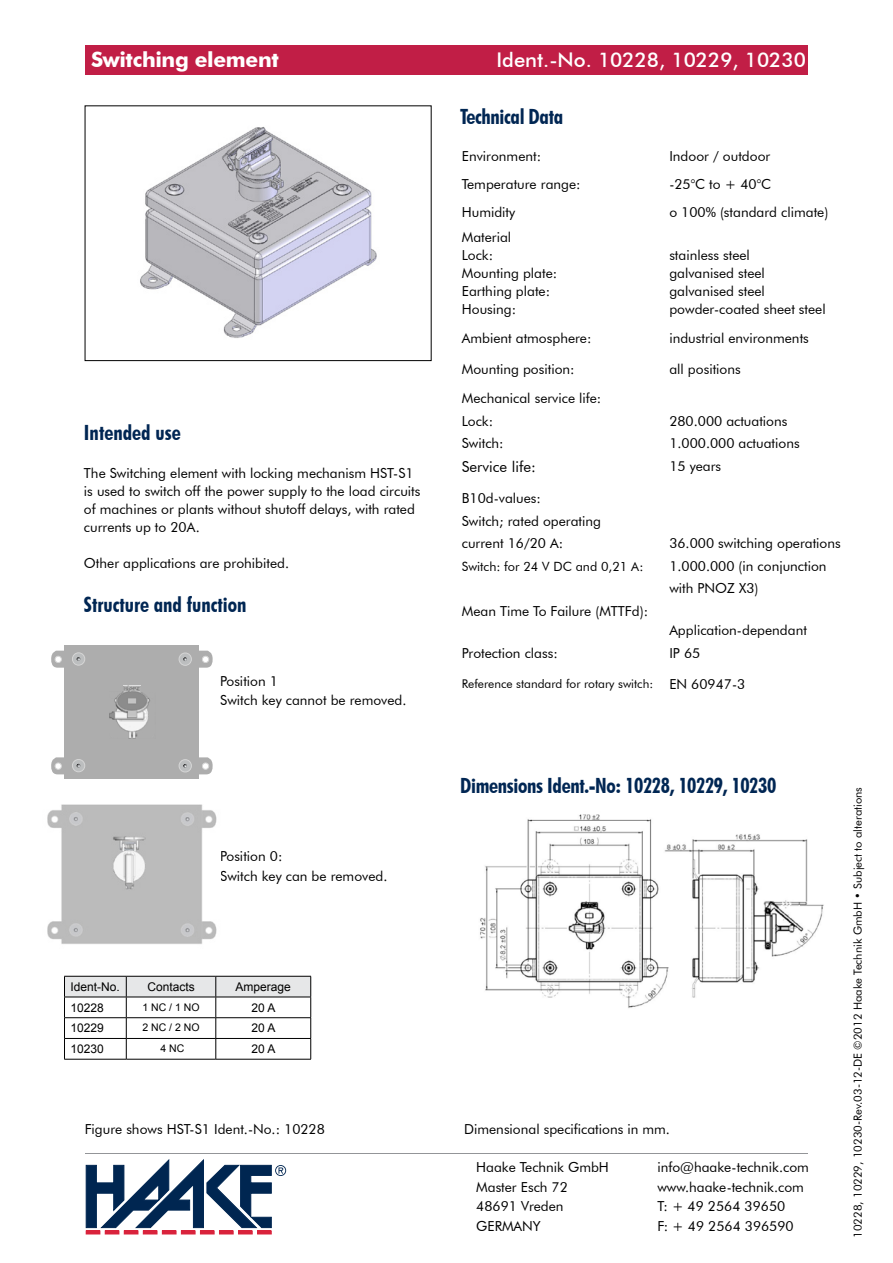
<style>
.page{position:relative;width:893px;height:1263px;background:#fff}
.page>*{position:absolute;margin:0;border:0;box-sizing:border-box;transform-origin:0 0}
.Überschrift{font:700 condensed 21px "Futura BT";letter-spacing:-.015em;color:#002653}
.Überschrift_kleiner{font:700 condensed 21px "Futura BT";color:#002653}
.Überschrift-2{font:700 21px "Futura BT";letter-spacing:-.015em;color:#fff}
.normaler_text{font:500 20.25px "Futura BT";color:#fff}
.normaler_text-2{font:15px "Futura BT";color:#000}
.normaler_text-3{font:13.8px/22.5px "Futura BT";color:#000}
.Überschrift_kleiner-2{font:13.8px/18px "Futura BT";color:#000}
.normaler_text-4{font:12.75px "Futura BT";color:#000}
.t1{font:12px "Arial";color:#000}
.normaler_text-5{font:12px "Futura BT";color:#000}
.t2{font:11.25px "Futura BT";color:#000}
.t3{font:10.5px "Arial";color:#000}
</style>
<div class="page">
<div style="left:85px;top:45px;width:722px;height:29px;background:#c11e46"></div>
<svg style="left:86px;top:1160px;width:200px;height:74px"></svg>
<hr style="left:85px;top:1153px;width:723px;height:1px;background:#939598">
<img style="left:140px;top:127px;width:237px;height:211px">
<img style="left:480px;top:814px;width:344px;height:194px">
<img style="left:47px;top:804px;width:170px;height:140px">
<div style="left:65px;top:645px;width:134px;height:134px;background:#adadad"></div>
<div style="left:72px;top:653px;width:13px;height:12px;background:#bcbebf;border-radius:50%"></div>
<div style="left:72px;top:652px;width:13px;height:13px;border:1px solid #d6d6d6;border-radius:50%"></div>
<svg style="left:72px;top:759px;width:13px;height:13px"></svg>
<div style="left:72px;top:759px;width:13px;height:13px;border:1px solid #d6d6d6;border-radius:50%"></div>
<div style="left:179px;top:653px;width:12px;height:12px;background:#bcbebf;border-radius:50%"></div>
<div style="left:179px;top:653px;width:13px;height:13px;border:1px solid #d6d6d6;border-radius:50%"></div>
<div style="left:179px;top:760px;width:12px;height:12px;background:#bcbebf;border-radius:50%"></div>
<div style="left:179px;top:759px;width:13px;height:13px;border:1px solid #d6d6d6;border-radius:50%"></div>
<svg style="left:77px;top:657px;width:3px;height:4px"></svg>
<svg style="left:183px;top:657px;width:4px;height:4px"></svg>
<svg style="left:183px;top:764px;width:4px;height:4px"></svg>
<svg style="left:199px;top:651px;width:14px;height:17px"></svg>
<svg style="left:199px;top:757px;width:14px;height:17px"></svg>
<svg style="left:51px;top:651px;width:14px;height:17px"></svg>
<div style="left:55px;top:656px;width:7px;height:7px;border:1px solid #d6d6d6;border-radius:50%"></div>
<div style="left:202px;top:656px;width:7px;height:6px;background:#fff;border-radius:50%"></div>
<div style="left:202px;top:656px;width:7px;height:7px;border:1px solid #d6d6d6;border-radius:50%"></div>
<svg style="left:51px;top:757px;width:14px;height:17px"></svg>
<div style="left:55px;top:763px;width:7px;height:7px;border:1px solid #d6d6d6;border-radius:50%"></div>
<div style="left:202px;top:763px;width:7px;height:6px;background:#fff;border-radius:50%"></div>
<div style="left:202px;top:763px;width:7px;height:7px;border:1px solid #d6d6d6;border-radius:50%"></div>
<img style="left:109px;top:686px;width:41px;height:53px">
<div style="left:109px;top:692px;width:7px;height:6px;background:#adadad;border-radius:50%"></div>
<div style="left:148px;top:692px;width:7px;height:6px;background:#adadad;border-radius:50%"></div>
<div style="left:142px;top:725px;width:13px;height:13px;background:#adadad;border-radius:50%"></div>
<div style="left:109px;top:725px;width:12px;height:13px;background:#adadad;border-radius:50%"></div>
<div style="left:106px;top:684px;width:17px;height:7px;background:#adadad"></div>
<div style="left:141px;top:685px;width:18px;height:7px;background:#adadad"></div>
<svg style="left:64px;top:976px;width:247px;height:83px"></svg>
<hr style="left:64px;top:1059px;width:62px;height:1px;background:#000">
<hr style="left:126px;top:1059px;width:90px;height:1px;background:#000">
<hr style="left:216px;top:1059px;width:95px;height:1px;background:#000">
<p class="Überschrift-2" style="left:91px;top:47px;width:189px">Switching element</p>
<p class="normaler_text" style="left:496px;top:48px;width:311px">Ident.-No. 10228, 10229, 10230</p>
<p class="Überschrift" style="left:460px;top:103px;width:105px">Technical Data</p>
<p class="Überschrift_kleiner" style="left:84px;top:420px;width:98px">Intended use</p>
<p class="Überschrift_kleiner-2" style="left:84px;top:464px;width:338px">The Switching element with locking mechanism HST-S1 is used to switch off the power supply to the load circuits of machines or plants without shutoff delays, with rated currents up to 20A.</p>
<p class="Überschrift_kleiner-2" style="left:84px;top:554px;width:207px">Other applications are prohibited.</p>
<p class="Überschrift_kleiner" style="left:84px;top:591px;width:164px">Structure and function</p>
<p class="normaler_text-3" style="left:220px;top:670px;width:59px">Position 1</p>
<p class="normaler_text-3" style="left:220px;top:689px;width:188px">Switch key cannot be removed.</p>
<p class="normaler_text-3" style="left:462px;top:145px;width:81px">Environment:</p>
<p class="normaler_text-3" style="left:669px;top:145px;width:103px">Indoor / outdoor</p>
<p class="normaler_text-3" style="left:462px;top:172px;width:120px">Temperature range:</p>
<p class="normaler_text-3" style="left:669px;top:172px;width:103px">-25°C to + 40°C</p>
<p class="normaler_text-3" style="left:462px;top:201px;width:55px">Humidity</p>
<p class="normaler_text-3" style="left:669px;top:201px;width:160px">o 100% (standard climate)</p>
<p class="normaler_text-3" style="left:462px;top:225px;width:51px">Material</p>
<p class="normaler_text-3" style="left:462px;top:243px;width:33px">Lock:</p>
<p class="normaler_text-3" style="left:462px;top:261px;width:97px">Mounting plate:</p>
<p class="normaler_text-3" style="left:462px;top:279px;width:90px">Earthing plate:</p>
<p class="normaler_text-3" style="left:462px;top:297px;width:56px">Housing:</p>
<p class="normaler_text-3" style="left:669px;top:243px;width:82px">stainless steel</p>
<p class="normaler_text-3" style="left:669px;top:261px;width:97px">galvanised steel</p>
<p class="normaler_text-3" style="left:669px;top:279px;width:97px">galvanised steel</p>
<p class="normaler_text-3" style="left:669px;top:297px;width:158px">powder-coated sheet steel</p>
<p class="normaler_text-3" style="left:462px;top:326px;width:131px">Ambient atmosphere:</p>
<p class="normaler_text-3" style="left:669px;top:326px;width:141px">industrial environments</p>
<p class="normaler_text-3" style="left:462px;top:357px;width:114px">Mounting position:</p>
<p class="normaler_text-3" style="left:669px;top:357px;width:73px">all positions</p>
<p class="normaler_text-3" style="left:462px;top:387px;width:141px">Mechanical service life:</p>
<p class="normaler_text-3" style="left:462px;top:409px;width:33px">Lock:</p>
<p class="normaler_text-3" style="left:462px;top:432px;width:43px">Switch:</p>
<p class="normaler_text-3" style="left:669px;top:409px;width:120px">280.000 actuations</p>
<p class="normaler_text-3" style="left:669px;top:432px;width:132px">1.000.000 actuations</p>
<p class="normaler_text-2" style="left:462px;top:457px;width:76px">Service life:</p>
<p class="normaler_text-3" style="left:669px;top:454px;width:53px">15 years</p>
<p class="normaler_text-3" style="left:462px;top:487px;width:81px">B10d-values:</p>
<p class="normaler_text-3" style="left:462px;top:509px;width:141px">Switch; rated operating current 16/20 A:</p>
<p class="normaler_text-4" style="left:462px;top:558px;width:183px">Switch: for 24 V DC and 0,21 A:</p>
<p class="normaler_text-3" style="left:669px;top:532px;width:173px">36.000 switching operations</p>
<p class="normaler_text-3" style="left:669px;top:554px;width:159px">1.000.000 (in conjunction with PNOZ X3)</p>
<p class="normaler_text-3" style="left:462px;top:599px;width:188px">Mean Time To Failure (MTTFd):</p>
<p class="normaler_text-3" style="left:669px;top:619px;width:139px">Application-dependant</p>
<p class="normaler_text-3" style="left:462px;top:641px;width:97px">Protection class:</p>
<p class="normaler_text-3" style="left:669px;top:641px;width:32px">IP 65</p>
<p class="normaler_text-5" style="left:462px;top:676px;width:193px">Reference standard for rotary switch:</p>
<p class="normaler_text-3" style="left:669px;top:673px;width:77px">EN 60947-3</p>
<p class="normaler_text-3" style="left:220px;top:845px;width:64px">Position 0:</p>
<p class="normaler_text-3" style="left:220px;top:864px;width:169px">Switch key can be removed.</p>
<p class="t1" style="left:71px;top:979px;width:51px">Ident-No.</p>
<p class="t1" style="left:147px;top:979px;width:49px">Contacts</p>
<p class="t1" style="left:236px;top:979px;width:57px">Amperage</p>
<p class="t1" style="left:71px;top:1000px;width:35px">10228</p>
<p class="t3" style="left:142px;top:1000px;width:59px">1 NC / 1 NO</p>
<p class="t1" style="left:252px;top:1000px;width:26px">20 A</p>
<p class="t1" style="left:71px;top:1020px;width:35px">10229</p>
<p class="t3" style="left:142px;top:1021px;width:59px">2 NC / 2 NO</p>
<p class="t1" style="left:252px;top:1020px;width:26px">20 A</p>
<p class="t1" style="left:71px;top:1041px;width:35px">10230</p>
<p class="t3" style="left:161px;top:1041px;width:25px">4 NC</p>
<p class="t1" style="left:252px;top:1041px;width:26px">20 A</p>
<p class="normaler_text-3" style="left:85px;top:1118px;width:242px">Figure shows HST-S1 Ident.-No.: 10228</p>
<p class="Überschrift" style="left:460px;top:773px;width:318px">Dimensions Ident.-No: 10228, 10229, 10230</p>
<p class="normaler_text-3" style="left:464px;top:1118px;width:207px">Dimensional specifications in mm.</p>
<p class="normaler_text-3" style="left:476px;top:1156px;width:134px">Haake Technik GmbH</p>
<p class="normaler_text-3" style="left:476px;top:1175px;width:93px">Master Esch 72</p>
<p class="normaler_text-3" style="left:476px;top:1195px;width:89px">48691 Vreden</p>
<p class="normaler_text-3" style="left:476px;top:1214px;width:66px">GERMANY</p>
<p class="normaler_text-3" style="left:657px;top:1156px;width:153px">info@haake-technik.com</p>
<p class="normaler_text-3" style="left:657px;top:1176px;width:148px">www.haake-technik.com</p>
<p class="normaler_text-3" style="left:657px;top:1195px;width:129px">T: + 49 2564 39650</p>
<p class="normaler_text-3" style="left:657px;top:1215px;width:138px">F: + 49 2564 396590</p>
<p class="t2" style="left:851px;top:1238px;width:452px;rotate:-90deg">10228, 10229, 10230-Rev.03-12-DE ©2012 Haake Technik GmbH • Subject to alterations</p>
</div>
